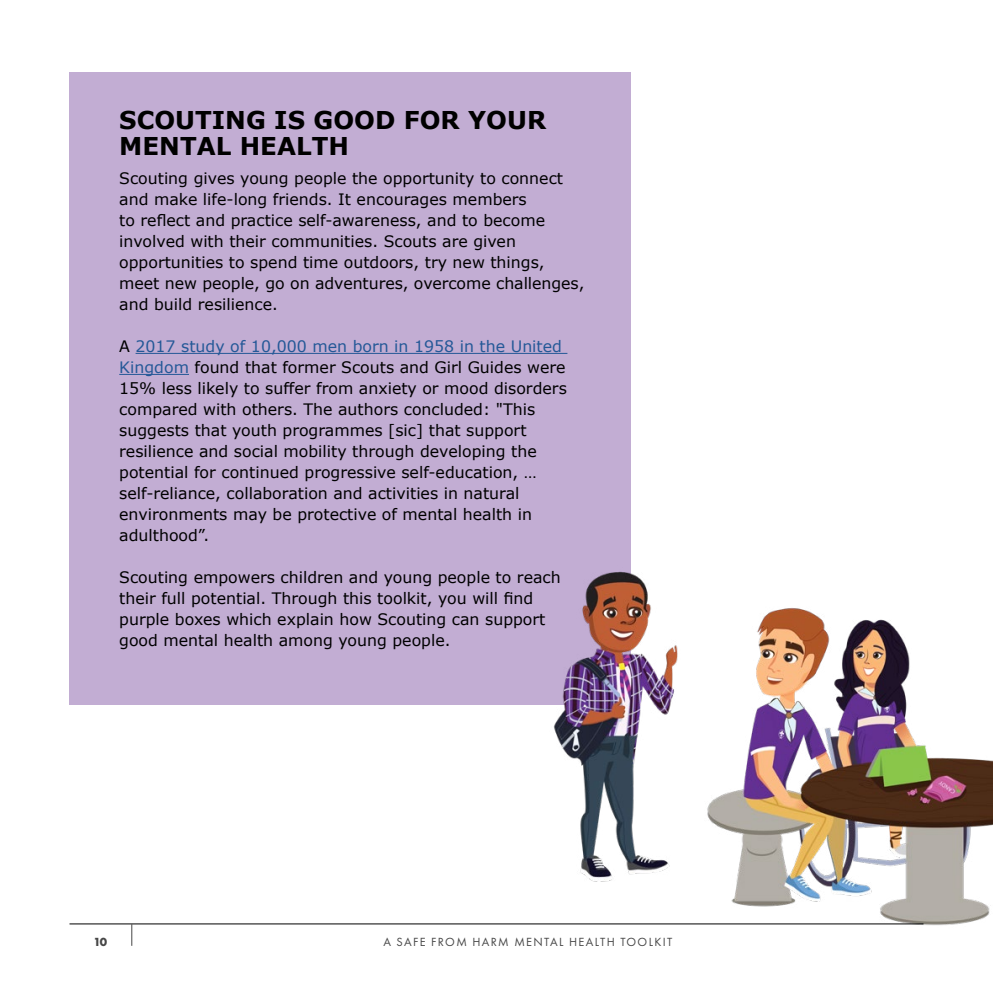
<style>
.page{position:relative;width:993px;height:993px;background:#fff}
.page>*{position:absolute;margin:0;border:0;box-sizing:border-box;transform-origin:0 0}
.t1{font:700 24.5px/26.2px "Verdana";color:#000}
.t2{font:15.75px/21px "Verdana";color:#000}
.t3{font:12.25px "Futura PT";letter-spacing:.11em;color:#474747}
.t4{font:700 12.25px "Futura PT";color:#474747}
.s1{color:#245897}
</style>
<div class="page">
<div style="left:69px;top:72px;width:561px;height:632px;background:#c2add3"></div>
<hr style="left:135px;top:353px;width:432px;height:1px;background:#245897">
<hr style="left:119px;top:374px;width:70px;height:1px;background:#245897">
<img style="left:509px;top:444px;width:483px;height:482px">
<hr style="left:69px;top:923px;width:854px;height:1px;background:#000">
<svg style="left:131px;top:923px;width:1px;height:22px"></svg>
<h1 class="t1" style="left:119px;top:107px;width:428px">SCOUTING IS GOOD FOR YOUR<br>MENTAL HEALTH</h1>
<p class="t2" style="left:119px;top:168px;width:466px">Scouting gives young people the opportunity to connect and make life-long friends. It encourages members<br>to reflect and practice self-awareness, and to become involved with their communities. Scouts are given opportunities to spend time outdoors, try new things, meet new people, go on adventures, overcome challenges, and build resilience.</p>
<p class="t2" style="left:119px;top:336px;width:449px">A <span class="s1">2017 study of 10,000 men born in 1958 in the United Kingdom</span> found that former Scouts and Girl Guides were 15% less likely to suffer from anxiety or mood disorders compared with others. The authors concluded: "This suggests that youth programmes [sic] that support resilience and social mobility through developing the potential for continued progressive self-education, … self-reliance, collaboration and activities in natural environments may be protective of mental health in adulthood”.</p>
<p class="t2" style="left:119px;top:567px;width:443px">Scouting empowers children and young people to reach their full potential. Through this toolkit, you will find purple boxes which explain how Scouting can support good mental health among young people.</p>
<p class="t4" style="left:94px;top:933px;width:15px">10</p>
<p class="t3" style="left:383px;top:934px;width:290px">A SAFE FROM HARM MENTAL HEALTH TOOLKIT</p>
</div>
